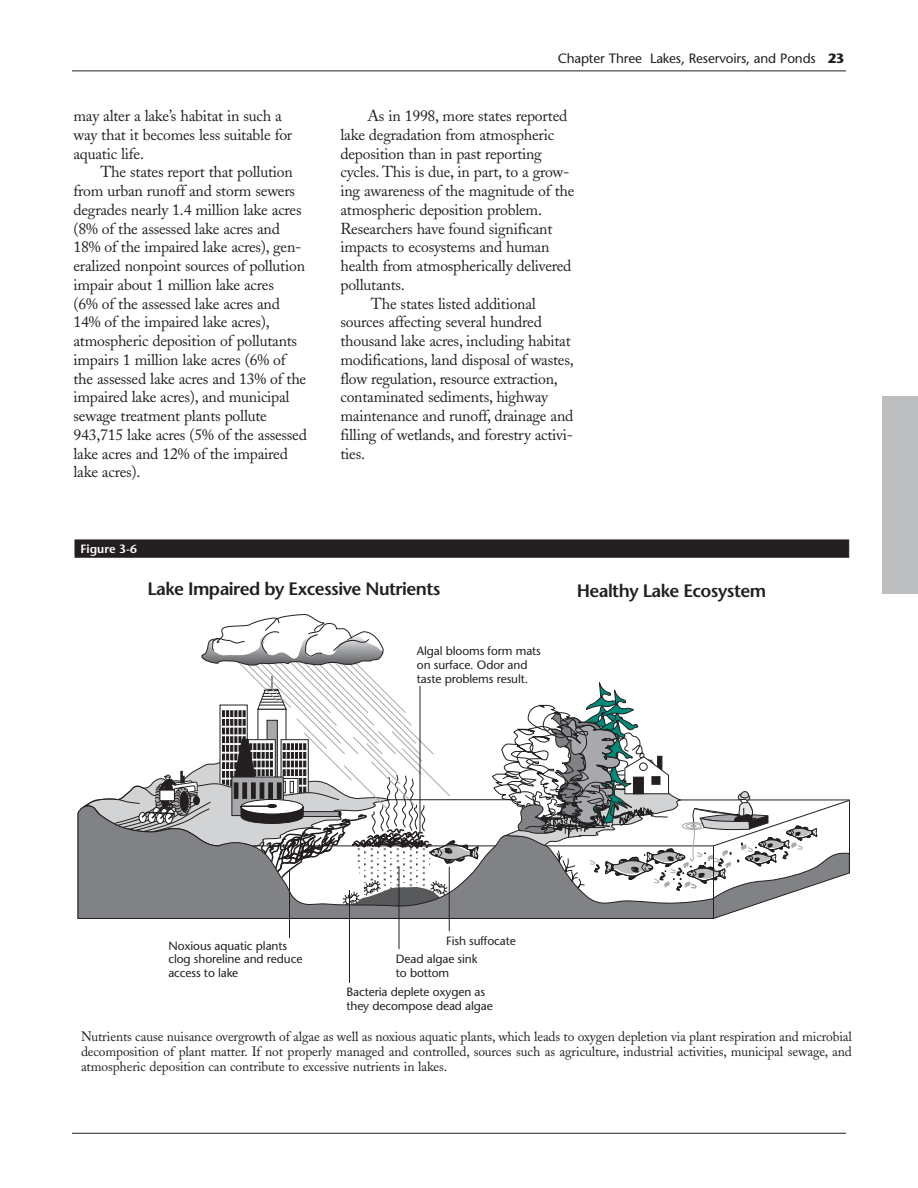
<style>
.page{position:relative;width:918px;height:1188px;background:#fff}
.page>*{position:absolute;margin:0;border:0;box-sizing:border-box;transform-origin:0 0}
.t1{font:600 18px "Stone Sans";letter-spacing:-.03em;color:#231f20}
.t2{font:15.75px/18.8px "Adobe Caslon";letter-spacing:-.015em;color:#231f20}
.t3{font:13.5px/15px "Adobe Caslon";letter-spacing:-.01em;color:#231f20;text-align:justify}
.t4{font:13.5px "Stone Sans";letter-spacing:-.01em;color:#231f20}
.t5{font:12px/13.8px "Stone Sans";letter-spacing:-.01em;color:#231f20}
.t6{font:600 12px "Stone Sans";color:#fff}
.s1{font-weight:700}
</style>
<div class="page">
<div style="left:882px;top:396px;width:36px;height:198px;background:#bcbec0"></div>
<hr style="left:72px;top:70px;width:774px;height:1px;background:#231f20">
<hr style="left:72px;top:1133px;width:774px;height:1px;background:#231f20">
<div style="left:75px;top:540px;width:774px;height:18px;background:#231f20;border:1px solid #231f20"></div>
<svg style="left:78px;top:807px;width:716px;height:112px;fill:#808285"></svg>
<hr style="left:713px;top:846px;width:1px;height:73px;background:#231f20">
<svg style="left:492px;top:682px;width:358px;height:210px"></svg>
<svg style="left:82px;top:614px;width:396px;height:297px"></svg>
<svg style="left:267px;top:804px;width:10px;height:4px"></svg>
<hr style="left:234px;top:783px;width:4px;height:16px;background:#231f20">
<hr style="left:243px;top:783px;width:4px;height:16px;background:#231f20">
<hr style="left:251px;top:783px;width:4px;height:16px;background:#231f20">
<hr style="left:260px;top:783px;width:4px;height:16px;background:#231f20">
<hr style="left:269px;top:783px;width:4px;height:16px;background:#231f20">
<hr style="left:277px;top:783px;width:4px;height:16px;background:#231f20">
<hr style="left:289px;top:870px;width:1px;height:68px;background:#231f20">
<hr style="left:449px;top:867px;width:1px;height:64px;background:#231f20">
<hr style="left:399px;top:866px;width:1px;height:83px;background:#231f20">
<hr style="left:349px;top:890px;width:1px;height:93px;background:#231f20">
<hr style="left:420px;top:686px;width:1px;height:146px;background:#231f20">
<p class="t2" style="left:74px;top:108px;width:220px">may alter a lake’s habitat in such a way that it becomes less suitable for aquatic life.</p>
<p class="t2" style="left:74px;top:165px;width:235px;text-indent:27px">The states report that pollution from urban runoff and storm sewers degrades nearly 1.4 million lake acres (8% of the assessed lake acres and 18% of the impaired lake acres), gen&shy;eralized nonpoint sources of pollution impair about 1 million lake acres<br>(6% of the assessed lake acres and 14% of the impaired lake acres), atmospheric deposition of pollutants impairs 1 million lake acres (6% of the assessed lake acres and 13% of the impaired lake acres), and municipal sewage treatment plants pollute 943,715 lake acres (5% of the assessed lake acres and 12% of the impaired lake acres).</p>
<p class="t6" style="left:80px;top:544px;width:58px">Figure 3-6</p>
<p class="t4" style="left:558px;top:53px;width:288px">Chapter Three Lakes, Reservoirs, and Ponds <span class="s1">23</span></p>
<p class="t2" style="left:368px;top:108px;width:201px">As in 1998, more states reported</p>
<p class="t2" style="left:340px;top:127px;width:215px">lake degradation from atmospheric</p>
<p class="t2" style="left:340px;top:146px;width:203px">deposition than in past reporting</p>
<p class="t2" style="left:340px;top:165px;width:231px">cycles. This is due, in part, to a grow-</p>
<p class="t2" style="left:340px;top:183px;width:235px">ing awareness of the magnitude of the</p>
<p class="t2" style="left:340px;top:202px;width:203px">atmospheric deposition problem.</p>
<p class="t2" style="left:340px;top:221px;width:213px">Researchers have found significant</p>
<p class="t2" style="left:340px;top:240px;width:211px">impacts to ecosystems and human</p>
<p class="t2" style="left:340px;top:258px;width:233px">health from atmospherically delivered</p>
<p class="t2" style="left:340px;top:277px;width:66px">pollutants.</p>
<p class="t2" style="left:371px;top:296px;width:166px">The states listed additional</p>
<p class="t2" style="left:340px;top:315px;width:203px">sources affecting several hundred</p>
<p class="t2" style="left:340px;top:333px;width:232px">thousand lake acres, including habitat</p>
<p class="t2" style="left:340px;top:352px;width:235px">modifications, land disposal of wastes,</p>
<p class="t2" style="left:340px;top:371px;width:219px">flow regulation, resource extraction,</p>
<p class="t2" style="left:340px;top:390px;width:209px">contaminated sediments, highway</p>
<p class="t2" style="left:340px;top:408px;width:234px">maintenance and runoff, drainage and</p>
<p class="t2" style="left:340px;top:427px;width:234px">filling of wetlands, and forestry activi-</p>
<p class="t2" style="left:340px;top:446px;width:26px">ties.</p>
<p class="t1" style="left:148px;top:582px;width:295px">Lake Impaired by Excessive Nutrients</p>
<p class="t1" style="left:577px;top:584px;width:191px">Healthy Lake Ecosystem</p>
<p class="t5" style="left:417px;top:645px;width:126px">Algal blooms form mats on surface. Odor and taste problems result.</p>
<p class="t5" style="left:168px;top:940px;width:136px">Noxious aquatic plants clog shoreline and reduce access to lake</p>
<p class="t5" style="left:396px;top:933px;width:121px;line-height:18px;text-indent:50px">Fish suffocate<br>Dead algae sink</p>
<p class="t5" style="left:396px;top:967px;width:55px">to bottom</p>
<p class="t5" style="left:346px;top:986px;width:148px">Bacteria deplete oxygen as they decompose dead algae</p>
<p class="t3" style="left:81px;top:1030px;width:773px">Nutrients cause nuisance overgrowth of algae as well as noxious aquatic plants, which leads to oxygen depletion via plant respiration and microbial decomposition of plant matter. If not properly managed and controlled, sources such as agriculture, industrial activities, municipal sewage, and atmospheric deposition can contribute to excessive nutrients in lakes.</p>
</div>
